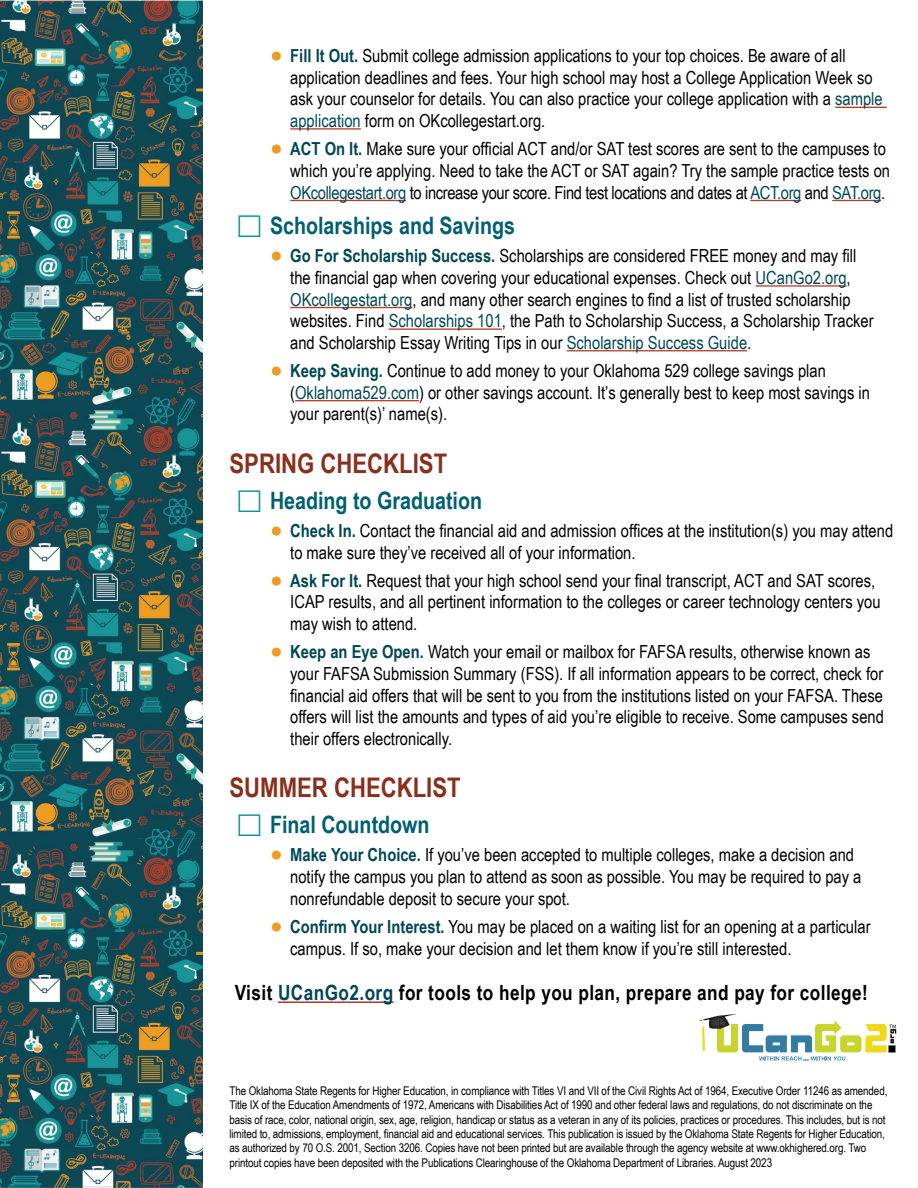
<style>
.page{position:relative;width:918px;height:1188px;background:#fff}
.page>*{position:absolute;margin:0;border:0;box-sizing:border-box;transform-origin:0 0}
.t1{font:700 27px "Arial Narrow";color:#8b2e1c}
.t2{font:700 24px "Arial Narrow";color:#005f72}
.t3{font:700 21px "Arial Narrow";letter-spacing:.02em;color:#000}
.t4{font:18px/21.6px "Arial Narrow";color:#000}
.P_cost_statement{font:12px/14.4px "Arial Narrow";letter-spacing:-.01em;color:#000}
.s1{font-size:21px;color:#ed9c21}
.s2{font-weight:700;color:#004755}
.s3{color:#004755}
</style>
<div class="page">
<img style="left:0;top:1px;width:202px;height:1187px">
<hr style="left:835px;top:107px;width:52px;height:1px;background:#b83b26">
<hr style="left:290px;top:128px;width:71px;height:2px;background:#b83b26">
<hr style="left:290px;top:200px;width:116px;height:1px;background:#b83b26">
<hr style="left:750px;top:200px;width:51px;height:1px;background:#b83b26">
<hr style="left:832px;top:200px;width:49px;height:1px;background:#b83b26">
<hr style="left:756px;top:285px;width:91px;height:2px;background:#b83b26">
<hr style="left:290px;top:307px;width:123px;height:1px;background:#b83b26">
<hr style="left:389px;top:328px;width:113px;height:2px;background:#b83b26">
<hr style="left:567px;top:350px;width:180px;height:1px;background:#b83b26">
<hr style="left:295px;top:400px;width:124px;height:1px;background:#b83b26">
<hr style="left:278px;top:1001px;width:116px;height:2px;background:#b83b26">
<svg style="left:699px;top:1014px;width:198px;height:47px"></svg>
<p class="t4" style="left:290px;top:44px;width:594px;text-indent:-20px"><span class="s1">●</span> <span class="s2">Fill It Out.</span> Submit college admission applications to your top choices. Be aware of all application deadlines and fees. Your high school may host a College Application Week so ask your counselor for details. You can also practice your college application with a <span class="s3">sample application</span> form on OKcollegestart.org.</p>
<p class="t4" style="left:290px;top:138px;width:601px;text-indent:-20px"><span class="s1">●</span> <span class="s2">ACT On It.</span> Make sure your official ACT and/or SAT test scores are sent to the campuses to which you’re applying. Need to take the ACT or SAT again? Try the sample practice tests on<br><span class="s3">OKcollegestart.org</span> to increase your score. Find test locations and dates at <span class="s3">ACT.org</span> and <span class="s3">SAT.org</span>.</p>
<p class="t2" style="left:270px;top:207px;width:247px">Scholarships and Savings</p>
<p class="t4" style="left:290px;top:245px;width:585px;text-indent:-20px"><span class="s1">●</span> <span class="s2">Go For Scholarship Success.</span> Scholarships are considered FREE money and may fill the financial gap when covering your educational expenses. Check out <span class="s3">UCanGo2.org</span>, <span class="s3">OKcollegestart.org</span>, and many other search engines to find a list of trusted scholarship websites. Find <span class="s3">Scholarships 101</span>, the Path to Scholarship Success, a Scholarship Tracker and Scholarship Essay Writing Tips in our <span class="s3">Scholarship Success Guide</span>.</p>
<p class="t4" style="left:290px;top:359px;width:581px;text-indent:-20px"><span class="s1">●</span> <span class="s2">Keep Saving.</span> Continue to add money to your Oklahoma 529 college savings plan (<span class="s3">Oklahoma529.com</span>) or other savings account. It’s generally best to keep most savings in your parent(s)’ name(s).</p>
<h2 class="t1" style="left:230px;top:443px;width:219px">SPRING CHECKLIST</h2>
<p class="t2" style="left:270px;top:482px;width:214px">Heading to Graduation</p>
<p class="t4" style="left:290px;top:519px;width:605px;text-indent:-20px"><span class="s1">●</span> <span class="s2">Check In.</span> Contact the financial aid and admission offices at the institution(s) you may attend to make sure they’ve received all of your information.</p>
<p class="t4" style="left:290px;top:569px;width:592px;text-indent:-20px"><span class="s1">●</span> <span class="s2">Ask For It.</span> Request that your high school send your final transcript, ACT and SAT scores,<br>ICAP results, and all pertinent information to the colleges or career technology centers you may wish to attend.</p>
<p class="t4" style="left:290px;top:641px;width:595px;text-indent:-20px"><span class="s1">●</span> <span class="s2">Keep an Eye Open.</span> Watch your email or mailbox for FAFSA results, otherwise known as your FAFSA Submission Summary (FSS). If all information appears to be correct, check for financial aid offers that will be sent to you from the institutions listed on your FAFSA. These offers will list the amounts and types of aid you’re eligible to receive. Some campuses send their offers electronically.</p>
<h2 class="t1" style="left:230px;top:768px;width:233px">SUMMER CHECKLIST</h2>
<p class="t2" style="left:270px;top:806px;width:161px">Final Countdown</p>
<p class="t4" style="left:290px;top:844px;width:573px;text-indent:-20px"><span class="s1">●</span> <span class="s2">Make Your Choice.</span> If you’ve been accepted to multiple colleges, make a decision and notify the campus you plan to attend as soon as possible. You may be required to pay a nonrefundable deposit to secure your spot.</p>
<p class="t4" style="left:290px;top:915px;width:582px;text-indent:-20px"><span class="s1">●</span> <span class="s2">Confirm Your Interest.</span> You may be placed on a waiting list for an opening at a particular campus. If so, make your decision and let them know if you’re still interested.</p>
<p class="t3" style="left:235px;top:977px;width:635px">Visit <span class="s3">UCanGo2.org</span> for tools to help you plan, prepare and pay for college!</p>
<p class="P_cost_statement" style="left:230px;top:1083px;width:659px">The Oklahoma State Regents for Higher Education, in compliance with Titles VI and VII of the Civil Rights Act of 1964, Executive Order 11246 as amended, Title IX of the Education Amendments of 1972, Americans with Disabilities Act of 1990 and other federal laws and regulations, do not discriminate on the basis of race, color, national origin, sex, age, religion, handicap or status as a veteran in any of its policies, practices or procedures. This includes, but is not limited to, admissions, employment, financial aid and educational services. This publication is issued by the Oklahoma State Regents for Higher Education, as authorized by 70 O.S. 2001, Section 3206. Copies have not been printed but are available through the agency website at www.okhighered.org. Two printout copies have been deposited with the Publications Clearinghouse of the Oklahoma Department of Libraries. August 2023</p>
</div>
